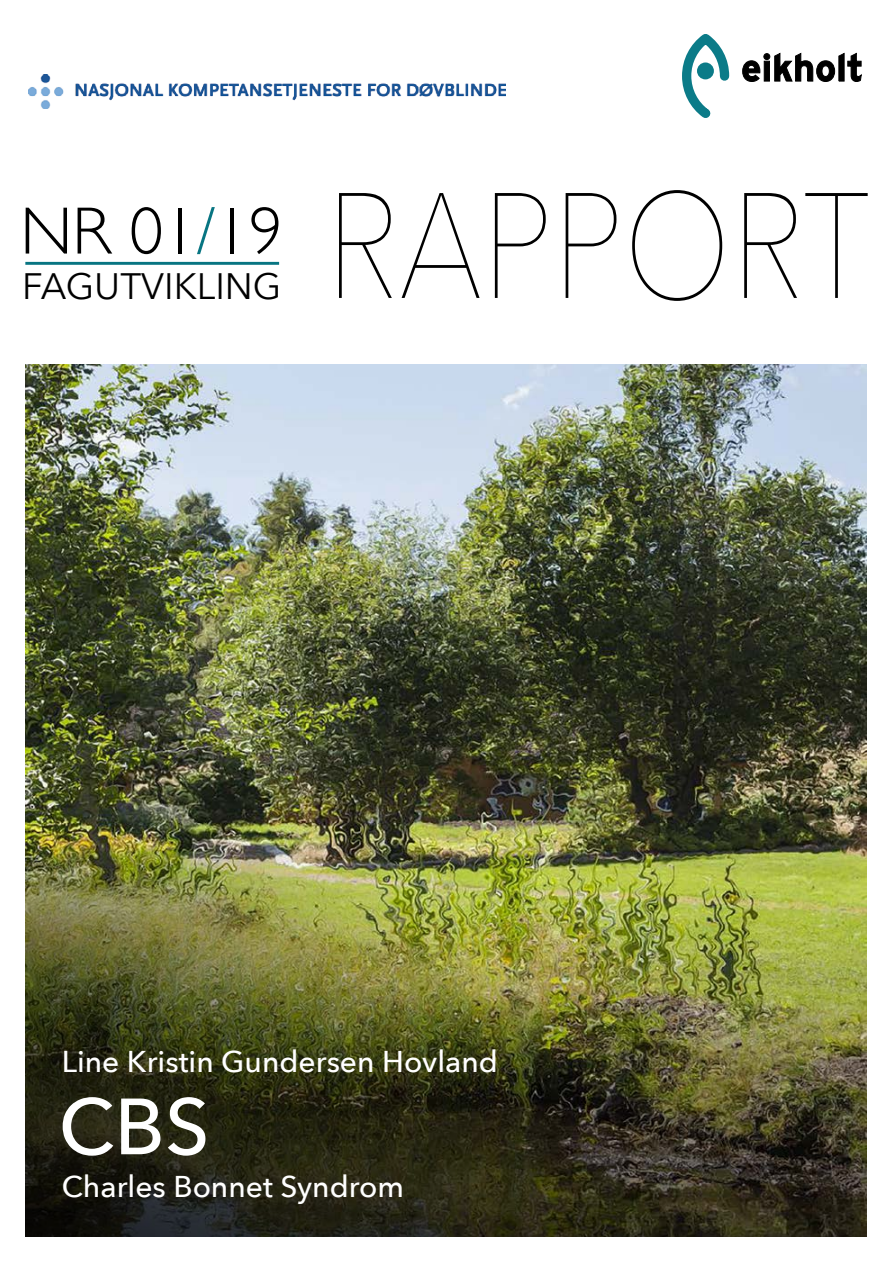
<style>
.page{position:relative;width:893px;height:1263px;background:#fff}
.page>*{position:absolute;margin:0;border:0;box-sizing:border-box;transform-origin:0 0}
.t1{font:200 148.2px "Avenir Next";color:#000;scale:.83 1}
.t2{font:500 78.75px "Avenir Next";color:#fff}
.t3{font:300 67.2px "Gill Sans";color:#000}
.t4{font:36.75px "Avenir Next";color:#000}
.t5{font:500 30px "Avenir Next";color:#fff}
.s1{color:#087582}
</style>
<div class="page">
<img style="left:26px;top:364px;width:841px;height:873px">
<img style="left:25px;top:797px;width:680px;height:440px">
<div style="left:697px;top:62px;width:17px;height:17px;background:#0b7b88;border-radius:50%"></div>
<div style="left:682px;top:34px;width:47px;height:84px;border:9px solid #0b7b88;border-radius:50%"></div>
<svg style="left:742px;top:53px;width:120px;height:29px"></svg>
<hr style="left:25px;top:262px;width:254px;height:3px;background:#087582">
<img style="left:28px;top:74px;width:477px;height:34px">
<h3 class="t3" style="left:20px;top:193px;width:264px">NR 01<span class="s1">/</span>19</h3>
<p class="t4" style="left:22px;top:255px;width:261px">FAGUTVIKLING</p>
<h1 class="t1" style="left:326px;top:121px;width:657px">RAPPORT</h1>
<p class="t5" style="left:62px;top:1036px;width:438px">Line Kristin Gundersen Hovland</p>
<h2 class="t2" style="left:59px;top:1060px;width:152px">CBS</h2>
<p class="t5" style="left:62px;top:1160px;width:344px">Charles Bonnet Syndrom</p>
</div>
